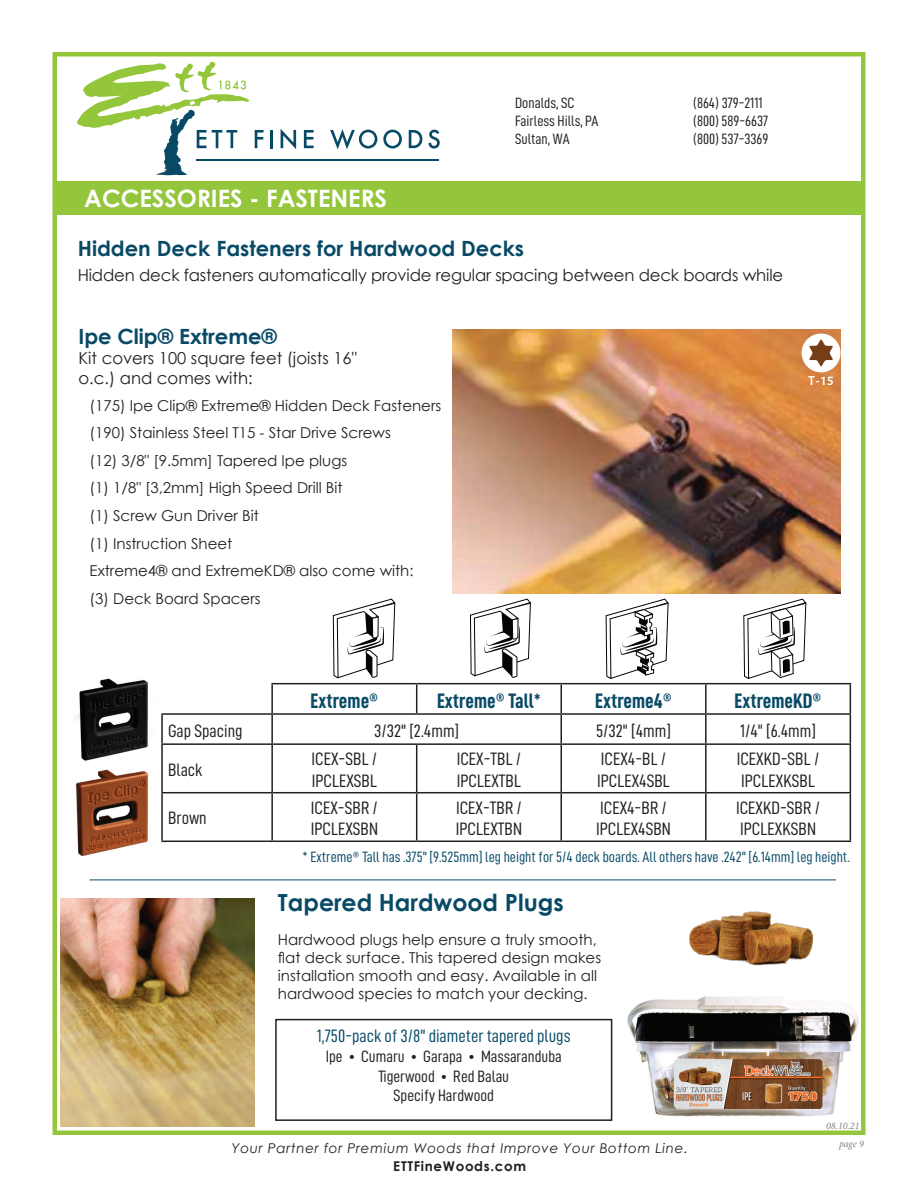
<style>
.page{position:relative;width:918px;height:1188px;background:#fff}
.page>*{position:absolute;margin:0;border:0;box-sizing:border-box;transform-origin:0 0}
.t1{font:700 24px "Century Gothic";color:#fff}
.t2{font:700 23.55px "Century Gothic";color:#084a66}
.t3{font:700 21px "Century Gothic";color:#084a66}
.t4{font:21px "D DIN Condensed Bold";color:#084a66}
.t5{font:18px "D DIN Condensed";color:#231f20}
.t6{font:18px "D DIN Condensed";color:#084a66}
.t7{font:16.5px/19.8px "Century Gothic";letter-spacing:-.01em;color:#231f20}
.t8{font:16.5px "D DIN Condensed";color:#231f20}
.t9{font:15px/18px "Century Gothic";color:#231f20}
.t10{font:15px "D DIN Condensed";color:#084a66}
.t11{font:15px/18px "D DIN Condensed";color:#231f20}
.t12{font:italic 13.5px "Century Gothic";letter-spacing:.05em;color:#231f20}
.t13{font:700 13.5px "Century Gothic";letter-spacing:.05em;color:#231f20}
.t14{font:13.05px "Acme";color:#fff}
.t15{font:italic 10.05px "Minion Pro";color:#808285}
</style>
<div class="page">
<div style="left:52px;top:52px;width:814px;height:1083px;border:4px solid #94c63c"></div>
<div style="left:53px;top:182px;width:810px;height:33px;background:#94c63c"></div>
<svg style="left:77px;top:61px;width:172px;height:114px"></svg>
<svg style="left:255px;top:130px;width:9px;height:18px"></svg>
<hr style="left:270px;top:130px;width:3px;height:18px;background:#084a66">
<svg style="left:281px;top:129px;width:15px;height:20px"></svg>
<svg style="left:304px;top:130px;width:10px;height:18px"></svg>
<svg style="left:330px;top:129px;width:47px;height:20px"></svg>
<svg style="left:383px;top:130px;width:19px;height:19px"></svg>
<svg style="left:409px;top:130px;width:13px;height:18px"></svg>
<svg style="left:428px;top:130px;width:12px;height:19px"></svg>
<hr style="left:196px;top:159px;width:243px;height:2px;background:#084a66">
<img style="left:452px;top:330px;width:389px;height:264px">
<hr style="left:271px;top:683px;width:146px;height:1px;background:#231f20">
<hr style="left:417px;top:683px;width:144px;height:1px;background:#231f20">
<svg style="left:416px;top:684px;width:1px;height:29px"></svg>
<hr style="left:561px;top:683px;width:145px;height:1px;background:#231f20">
<hr style="left:706px;top:683px;width:145px;height:1px;background:#231f20">
<hr style="left:705px;top:684px;width:2px;height:29px;background:#231f20">
<hr style="left:161px;top:715px;width:2px;height:28px;background:#231f20">
<hr style="left:272px;top:713px;width:145px;height:2px;background:#231f20">
<hr style="left:271px;top:715px;width:2px;height:28px;background:#231f20">
<hr style="left:417px;top:713px;width:144px;height:2px;background:#231f20">
<hr style="left:561px;top:713px;width:145px;height:2px;background:#231f20">
<svg style="left:561px;top:684px;width:1px;height:59px"></svg>
<hr style="left:706px;top:713px;width:145px;height:2px;background:#231f20">
<hr style="left:705px;top:715px;width:2px;height:28px;background:#231f20">
<svg style="left:850px;top:684px;width:1px;height:59px"></svg>
<hr style="left:161px;top:743px;width:111px;height:2px;background:#231f20">
<hr style="left:161px;top:745px;width:2px;height:47px;background:#231f20">
<hr style="left:272px;top:743px;width:145px;height:2px;background:#231f20">
<hr style="left:271px;top:745px;width:2px;height:47px;background:#231f20">
<hr style="left:417px;top:743px;width:144px;height:2px;background:#231f20">
<hr style="left:416px;top:745px;width:1px;height:47px;background:#231f20">
<hr style="left:561px;top:743px;width:145px;height:2px;background:#231f20">
<hr style="left:561px;top:745px;width:1px;height:47px;background:#231f20">
<hr style="left:706px;top:743px;width:145px;height:2px;background:#231f20">
<hr style="left:705px;top:745px;width:2px;height:47px;background:#231f20">
<hr style="left:850px;top:745px;width:1px;height:47px;background:#231f20">
<hr style="left:161px;top:792px;width:111px;height:1px;background:#231f20">
<hr style="left:161px;top:793px;width:2px;height:48px;background:#231f20">
<hr style="left:272px;top:792px;width:145px;height:1px;background:#231f20">
<hr style="left:271px;top:793px;width:2px;height:48px;background:#231f20">
<hr style="left:417px;top:792px;width:144px;height:1px;background:#231f20">
<hr style="left:416px;top:793px;width:1px;height:48px;background:#231f20">
<hr style="left:561px;top:792px;width:145px;height:1px;background:#231f20">
<hr style="left:561px;top:793px;width:1px;height:48px;background:#231f20">
<hr style="left:706px;top:792px;width:145px;height:1px;background:#231f20">
<hr style="left:705px;top:793px;width:2px;height:48px;background:#231f20">
<hr style="left:850px;top:793px;width:1px;height:48px;background:#231f20">
<hr style="left:161px;top:841px;width:111px;height:1px;background:#231f20">
<hr style="left:272px;top:841px;width:145px;height:1px;background:#231f20">
<hr style="left:417px;top:841px;width:144px;height:1px;background:#231f20">
<hr style="left:561px;top:841px;width:145px;height:1px;background:#231f20">
<hr style="left:706px;top:841px;width:145px;height:1px;background:#231f20">
<hr style="left:271px;top:684px;width:2px;height:29px;background:#231f20">
<hr style="left:161px;top:713px;width:111px;height:2px;background:#231f20">
<div style="left:275px;top:1019px;width:337px;height:102px;border:2px solid #231f20"></div>
<svg style="left:605px;top:598px;width:64px;height:81px"></svg>
<svg style="left:743px;top:598px;width:64px;height:81px"></svg>
<svg style="left:333px;top:598px;width:63px;height:81px"></svg>
<svg style="left:470px;top:598px;width:61px;height:80px"></svg>
<img style="left:75px;top:770px;width:74px;height:86px">
<img style="left:77px;top:679px;width:71px;height:82px">
<img style="left:628px;top:996px;width:230px;height:121px">
<img style="left:689px;top:911px;width:124px;height:55px">
<img style="left:60px;top:899px;width:195px;height:228px">
<div style="left:802px;top:333px;width:39px;height:39px;background:#fff;border-radius:50%"></div>
<svg style="left:809px;top:339px;width:24px;height:28px"></svg>
<hr style="left:90px;top:880px;width:746px;height:1px;background:#084a66">
<p class="t1" style="left:84px;top:183px;width:304px">ACCESSORIES - FASTENERS</p>
<p class="t11" style="left:515px;top:94px;width:85px">Donalds, SC<br>Fairless Hills, PA<br>Sultan, WA</p>
<p class="t11" style="left:693px;top:94px;width:77px">(864) 379-2111 (800) 589-6637 (800) 537-3369</p>
<p class="t3" style="left:78px;top:235px;width:448px">Hidden Deck Fasteners for Hardwood Decks</p>
<p class="t7" style="left:78px;top:265px;width:707px">Hidden deck fasteners automatically provide regular spacing between deck boards while</p>
<p class="t3" style="left:78px;top:323px;width:200px">Ipe Clip® Extreme®</p>
<p class="t7" style="left:78px;top:348px;width:280px">Kit covers 100 square feet (joists 16" o.c.) and comes with:</p>
<p class="t9" style="left:90px;top:396px;width:353px">(175) Ipe Clip® Extreme® Hidden Deck Fasteners</p>
<p class="t9" style="left:90px;top:424px;width:303px">(190) Stainless Steel T15 - Star Drive Screws</p>
<p class="t9" style="left:90px;top:446px;width:259px;line-height:27.6px">(12) 3/8" [9.5mm] Tapered Ipe plugs (1) 1/8" [3,2mm] High Speed Drill Bit</p>
<p class="t9" style="left:90px;top:506px;width:171px">(1) Screw Gun Driver Bit</p>
<p class="t9" style="left:90px;top:534px;width:144px">(1) Instruction Sheet</p>
<p class="t9" style="left:90px;top:562px;width:325px">Extreme4® and ExtremeKD® also come with:</p>
<p class="t9" style="left:90px;top:589px;width:173px">(3) Deck Board Spacers</p>
<p class="t14" style="left:808px;top:373px;width:27px">T-15</p>
<p class="t4" style="left:311px;top:689px;width:69px">Extreme®</p>
<p class="t4" style="left:437px;top:689px;width:105px">Extreme® Tall*</p>
<p class="t4" style="left:595px;top:689px;width:78px">Extreme4®</p>
<p class="t4" style="left:735px;top:689px;width:89px">ExtremeKD®</p>
<p class="t5" style="left:168px;top:721px;width:76px">Gap Spacing</p>
<p class="t5" style="left:374px;top:721px;width:86px">3/32" [2.4mm]</p>
<p class="t5" style="left:596px;top:721px;width:76px">5/32" [4mm]</p>
<p class="t5" style="left:740px;top:721px;width:77px">1/4" [6.4mm]</p>
<p class="t5" style="left:168px;top:760px;width:36px">Black</p>
<p class="t5" style="left:312px;top:749px;width:67px">ICEX-SBL /</p>
<p class="t5" style="left:312px;top:771px;width:67px">IPCLEXSBL</p>
<p class="t5" style="left:737px;top:749px;width:84px">ICEXKD-SBL /</p>
<p class="t5" style="left:741px;top:771px;width:76px">IPCLEXKSBL</p>
<p class="t5" style="left:457px;top:749px;width:66px">ICEX-TBL /</p>
<p class="t5" style="left:457px;top:771px;width:66px">IPCLEXTBL</p>
<p class="t5" style="left:601px;top:749px;width:67px">ICEX4-BL /</p>
<p class="t5" style="left:597px;top:771px;width:74px">IPCLEX4SBL</p>
<p class="t5" style="left:168px;top:808px;width:40px">Brown</p>
<p class="t5" style="left:311px;top:798px;width:68px">ICEX-SBR /</p>
<p class="t5" style="left:311px;top:819px;width:69px">IPCLEXSBN</p>
<p class="t5" style="left:456px;top:798px;width:67px">ICEX-TBR /</p>
<p class="t5" style="left:456px;top:819px;width:68px">IPCLEXTBN</p>
<p class="t5" style="left:600px;top:798px;width:68px">ICEX4-BR /</p>
<p class="t5" style="left:596px;top:819px;width:76px">IPCLEX4SBN</p>
<p class="t5" style="left:736px;top:798px;width:86px">ICEXKD-SBR /</p>
<p class="t5" style="left:740px;top:819px;width:78px">IPCLEXKSBN</p>
<p class="t10" style="left:303px;top:849px;width:549px">* Extreme® Tall has .375" [9.525mm] leg height for 5/4 deck boards. All others have .242" [6.14mm] leg height.</p>
<p class="t2" style="left:278px;top:888px;width:287px">Tapered Hardwood Plugs</p>
<p class="t9" style="left:278px;top:930px;width:325px">Hardwood plugs help ensure a truly smooth, flat deck surface. This tapered design makes installation smooth and easy. Available in all hardwood species to match your decking.</p>
<p class="t6" style="left:317px;top:1026px;width:255px">1,750-pack of 3/8" diameter tapered plugs</p>
<p class="t8" style="left:326px;top:1047px;width:238px">Ipe • Cumaru • Garapa • Massaranduba</p>
<p class="t8" style="left:378px;top:1067px;width:132px">Tigerwood • Red Balau</p>
<p class="t8" style="left:394px;top:1087px;width:102px">Specify Hardwood</p>
<p class="t12" style="left:232px;top:1140px;width:458px">Your Partner for Premium Woods that Improve Your Bottom Line.</p>
<p class="t13" style="left:393px;top:1157px;width:134px">ETTFineWoods.com</p>
<p class="t15" style="left:826px;top:1119px;width:35px">08.10.21</p>
<p class="t15" style="left:839px;top:1137px;width:26px">page 9</p>
</div>
